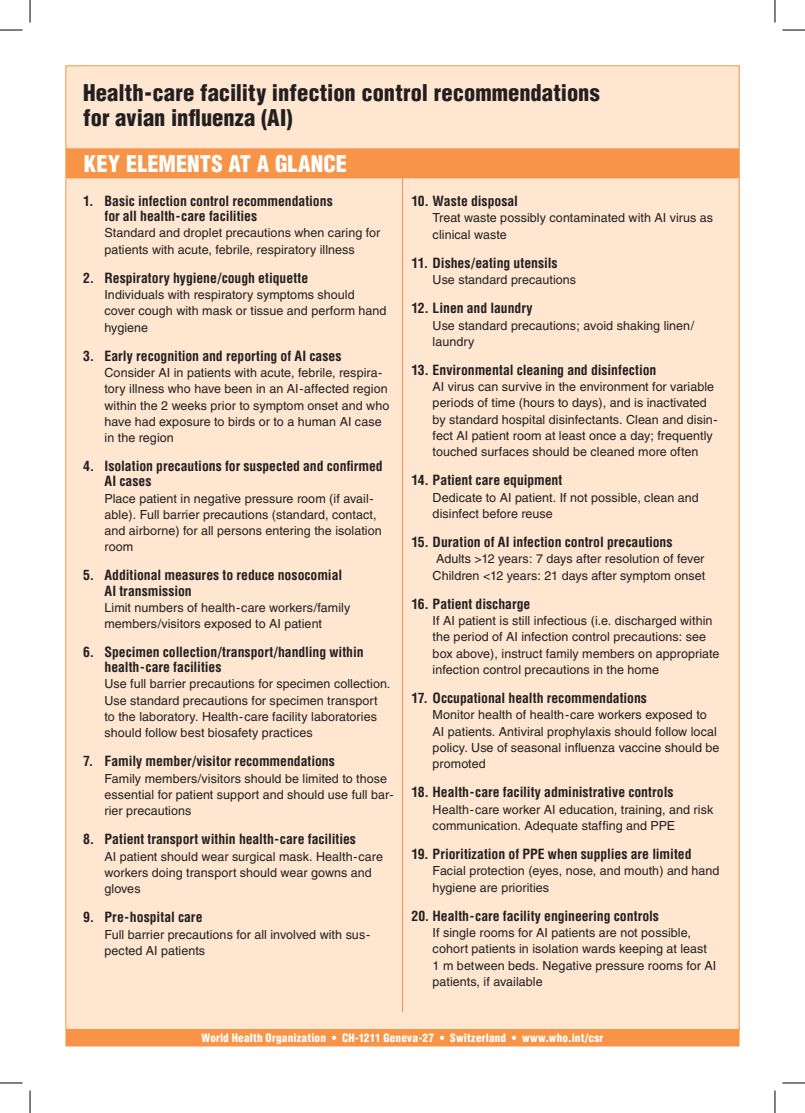
<style>
.page{position:relative;width:805px;height:1113px;background:#fff}
.page>*{position:absolute;margin:0;border:0;box-sizing:border-box;transform-origin:0 0}
.head_A{font:900 condensed 22.5px/25px "Helvetica";letter-spacing:.005em;color:#231f20}
.head_strap{font:900 condensed 22.5px "Helvetica";color:#fff}
.head_D{font:700 condensed 13.75px/15px "Helvetica";letter-spacing:-.005em;color:#231f20}
.key_elements{font:12.5px/16.2px "Helvetica";letter-spacing:.005em;color:#231f20}
.address{font:900 condensed 11.25px "Helvetica";letter-spacing:.015em;color:#fff}
</style>
<div class="page">
<div style="left:66px;top:66px;width:672px;height:963px;background:#fee6d1"></div>
<hr style="left:402px;top:163px;width:1px;height:848px;background:#f79447">
<div style="left:66px;top:148px;width:672px;height:30px;background:#f79447"></div>
<div style="left:65px;top:1028px;width:674px;height:18px;background:#f79447"></div>
<svg style="left:30px;top:0;width:1px;height:22px"></svg>
<svg style="left:0;top:30px;width:22px;height:1px"></svg>
<svg style="left:774px;top:0;width:1px;height:22px"></svg>
<svg style="left:782px;top:30px;width:22px;height:1px"></svg>
<svg style="left:30px;top:1090px;width:1px;height:22px"></svg>
<svg style="left:0;top:1082px;width:22px;height:1px"></svg>
<svg style="left:774px;top:1090px;width:1px;height:22px"></svg>
<svg style="left:782px;top:1082px;width:22px;height:1px"></svg>
<p class="head_A" style="left:83px;top:80px;width:517px">Health-care facility infection control recommendations for avian influenza (AI)</p>
<p class="head_strap" style="left:84px;top:150px;width:265px">KEY ELEMENTS AT A GLANCE</p>
<p class="head_D" style="left:104px;top:193px;width:230px;text-indent:-21px">1. Basic infection control recommendations for all health-care facilities</p>
<p class="key_elements" style="left:104px;top:225px;width:277px">Standard and droplet precautions when caring for patients with acute, febrile, respiratory illness</p>
<p class="head_D" style="left:83px;top:270px;width:226px">2. Respiratory hygiene/cough etiquette</p>
<p class="key_elements" style="left:104px;top:286px;width:283px">Individuals with respiratory symptoms should cover cough with mask or tissue and perform hand hygiene</p>
<p class="head_D" style="left:83px;top:348px;width:260px">3. Early recognition and reporting of AI cases</p>
<p class="key_elements" style="left:104px;top:364px;width:286px">Consider AI in patients with acute, febrile, respira&shy;tory illness who have been in an AI-affected region within the 2 weeks prior to symptom onset and who have had exposure to birds or to a human AI case in the region</p>
<p class="head_D" style="left:104px;top:458px;width:279px;text-indent:-21px">4. Isolation precautions for suspected and confirmed<br>AI cases</p>
<p class="key_elements" style="left:104px;top:490px;width:278px">Place patient in negative pressure room (if avail&shy;able). Full barrier precautions (standard, contact, and airborne) for all persons entering the isolation room</p>
<p class="head_D" style="left:104px;top:568px;width:239px;text-indent:-21px">5. Additional measures to reduce nosocomial<br>AI transmission</p>
<p class="key_elements" style="left:104px;top:599px;width:247px">Limit numbers of health-care workers/family members/visitors exposed to AI patient</p>
<p class="head_D" style="left:104px;top:644px;width:260px;text-indent:-21px">6. Specimen collection/transport/handling within health-care facilities</p>
<p class="key_elements" style="left:104px;top:676px;width:287px">Use full barrier precautions for specimen collection.<br>Use standard precautions for specimen transport to the laboratory. Health-care facility laboratories should follow best biosafety practices</p>
<p class="head_D" style="left:83px;top:753px;width:253px">7. Family member/visitor recommendations</p>
<p class="key_elements" style="left:104px;top:770px;width:290px">Family members/visitors should be limited to those essential for patient support and should use full bar&shy;rier precautions</p>
<p class="head_D" style="left:83px;top:831px;width:274px">8. Patient transport within health-care facilities</p>
<p class="key_elements" style="left:104px;top:848px;width:280px">AI patient should wear surgical mask. Health-care workers doing transport should wear gowns and gloves</p>
<p class="head_D" style="left:83px;top:909px;width:121px">9. Pre-hospital care</p>
<p class="key_elements" style="left:104px;top:926px;width:267px">Full barrier precautions for all involved with sus&shy;pected AI patients</p>
<p class="head_D" style="left:411px;top:193px;width:108px">10. Waste disposal</p>
<p class="key_elements" style="left:432px;top:210px;width:282px">Treat waste possibly contaminated with AI virus as clinical waste</p>
<p class="head_D" style="left:411px;top:255px;width:148px">11. Dishes/eating utensils</p>
<p class="key_elements" style="left:432px;top:271px;width:145px">Use standard precautions</p>
<p class="head_D" style="left:411px;top:300px;width:123px">12. Linen and laundry</p>
<p class="key_elements" style="left:432px;top:317px;width:263px">Use standard precautions; avoid shaking linen/ laundry</p>
<p class="head_D" style="left:411px;top:362px;width:246px">13. Environmental cleaning and disinfection</p>
<p class="key_elements" style="left:432px;top:378px;width:286px">AI virus can survive in the environment for variable periods of time (hours to days), and is inactivated by standard hospital disinfectants. Clean and disin&shy;fect AI patient room at least once a day; frequently touched surfaces should be cleaned more often</p>
<p class="head_D" style="left:411px;top:473px;width:152px">14. Patient care equipment</p>
<p class="key_elements" style="left:432px;top:489px;width:267px">Dedicate to AI patient. If not possible, clean and disinfect before reuse</p>
<p class="head_D" style="left:411px;top:534px;width:263px">15. Duration of AI infection control precautions</p>
<p class="key_elements" style="left:436px;top:551px;width:270px">Adults &gt;12 years: 7 days after resolution of fever</p>
<p class="key_elements" style="left:432px;top:567px;width:274px">Children &lt;12 years: 21 days after symptom onset</p>
<p class="head_D" style="left:411px;top:596px;width:120px">16. Patient discharge</p>
<p class="key_elements" style="left:432px;top:612px;width:288px">If AI patient is still infectious (i.e. discharged within the period of AI infection control precautions: see box above), instruct family members on appropriate infection control precautions in the home</p>
<p class="head_D" style="left:411px;top:690px;width:237px">17. Occupational health recommendations</p>
<p class="key_elements" style="left:432px;top:706px;width:288px">Monitor health of health-care workers exposed to AI patients. Antiviral prophylaxis should follow local policy. Use of seasonal influenza vaccine should be promoted</p>
<p class="head_D" style="left:411px;top:784px;width:263px">18. Health-care facility administrative controls</p>
<p class="key_elements" style="left:432px;top:801px;width:282px">Health-care worker AI education, training, and risk communication. Adequate staffing and PPE</p>
<p class="head_D" style="left:411px;top:846px;width:281px">19. Prioritization of PPE when supplies are limited</p>
<p class="key_elements" style="left:432px;top:862px;width:288px">Facial protection (eyes, nose, and mouth) and hand hygiene are priorities</p>
<p class="head_D" style="left:411px;top:908px;width:249px">20. Health-care facility engineering controls</p>
<p class="key_elements" style="left:432px;top:924px;width:285px">If single rooms for AI patients are not possible, cohort patients in isolation wards keeping at least 1 m between beds. Negative pressure rooms for AI patients, if available</p>
<p class="address" style="left:201px;top:1030px;width:403px">World Health Organization • CH-1211 Geneva-27 • Switzerland • www.who.int/csr</p>
</div>
